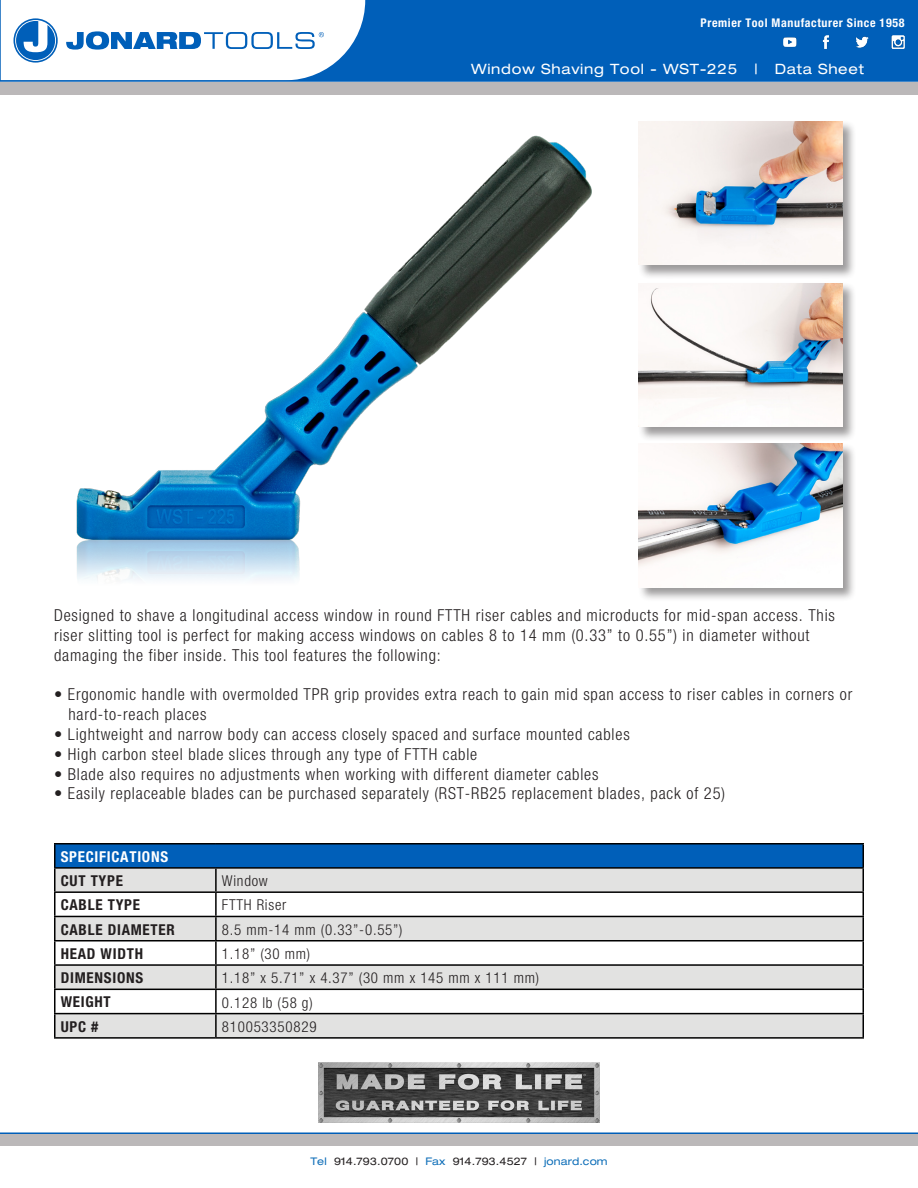
<style>
.page{position:relative;width:918px;height:1188px;background:#fff}
.page>*{position:absolute;margin:0;border:0;box-sizing:border-box;transform-origin:0 0}
.t1{font:300 condensed 16.5px/19.8px "Helvetica Neue";letter-spacing:.05em;color:#231f20}
.t2{font:300 condensed 15px "Helvetica Neue";letter-spacing:.05em;color:#231f20}
.t3{font:700 condensed 15px "Helvetica Neue";letter-spacing:.05em;color:#231f20}
.t4{font:700 condensed 15px "Helvetica Neue";letter-spacing:.05em;color:#fff}
.t5{font:expanded 14.25px "Helvetica Neue";letter-spacing:.05em;color:#fff}
.t6{font:700 condensed 12px "Helvetica Neue";letter-spacing:.05em;color:#fff}
.t7{font:expanded 10.5px "Helvetica Neue";letter-spacing:.01em;color:#231f20}
.s1{color:#0e6eb8}
</style>
<div class="page">
<div style="left:1px;top:0;width:917px;height:81px;background:#005fb9"></div>
<div style="left:0;top:82px;width:918px;height:12px;background:#bbb8b9"></div>
<div style="left:0;top:1134px;width:918px;height:12px;background:#bbb8b9"></div>
<img style="left:319px;top:1062px;width:280px;height:60px">
<hr style="left:0;top:1132px;width:918px;height:2px;background:#005fb9">
<svg style="left:1px;top:0;width:364px;height:80px;background:#d9e7f4"></svg>
<hr style="left:0;top:80px;width:918px;height:2px;background:#005fb9">
<img style="left:783px;top:35px;width:122px;height:14px">
<div style="left:55px;top:844px;width:808px;height:24px;background:#005fb9"></div>
<svg style="left:56px;top:869px;width:806px;height:168px;fill:#e2e2e1"></svg>
<hr style="left:54px;top:869px;width:2px;height:22px;background:#000">
<hr style="left:54px;top:891px;width:162px;height:2px;background:#000">
<hr style="left:54px;top:893px;width:2px;height:23px;background:#000">
<hr style="left:54px;top:916px;width:162px;height:1px;background:#000">
<hr style="left:54px;top:917px;width:2px;height:23px;background:#000">
<hr style="left:54px;top:940px;width:162px;height:2px;background:#000">
<hr style="left:54px;top:942px;width:2px;height:22px;background:#000">
<hr style="left:54px;top:964px;width:162px;height:2px;background:#000">
<hr style="left:54px;top:966px;width:2px;height:23px;background:#000">
<hr style="left:54px;top:989px;width:162px;height:1px;background:#000">
<hr style="left:54px;top:990px;width:2px;height:23px;background:#000">
<hr style="left:54px;top:1013px;width:162px;height:1px;background:#000">
<hr style="left:54px;top:1014px;width:2px;height:23px;background:#000">
<hr style="left:54px;top:1037px;width:162px;height:2px;background:#000">
<hr style="left:215px;top:869px;width:2px;height:22px;background:#000">
<hr style="left:862px;top:869px;width:2px;height:22px;background:#000">
<hr style="left:216px;top:891px;width:648px;height:2px;background:#000">
<hr style="left:215px;top:893px;width:2px;height:23px;background:#000">
<hr style="left:862px;top:893px;width:2px;height:23px;background:#000">
<hr style="left:216px;top:916px;width:648px;height:1px;background:#000">
<hr style="left:215px;top:917px;width:2px;height:23px;background:#000">
<hr style="left:862px;top:917px;width:2px;height:23px;background:#000">
<hr style="left:216px;top:940px;width:648px;height:2px;background:#000">
<hr style="left:215px;top:942px;width:2px;height:22px;background:#000">
<hr style="left:862px;top:942px;width:2px;height:22px;background:#000">
<hr style="left:216px;top:964px;width:648px;height:2px;background:#000">
<hr style="left:215px;top:966px;width:2px;height:23px;background:#000">
<hr style="left:862px;top:966px;width:2px;height:23px;background:#000">
<hr style="left:216px;top:989px;width:648px;height:1px;background:#000">
<hr style="left:215px;top:990px;width:2px;height:23px;background:#000">
<hr style="left:862px;top:990px;width:2px;height:23px;background:#000">
<hr style="left:216px;top:1013px;width:648px;height:1px;background:#000">
<hr style="left:215px;top:1014px;width:2px;height:23px;background:#000">
<hr style="left:862px;top:1014px;width:2px;height:23px;background:#000">
<hr style="left:216px;top:1037px;width:648px;height:2px;background:#000">
<hr style="left:54px;top:843px;width:162px;height:1px;background:#000">
<hr style="left:54px;top:845px;width:2px;height:22px;background:#000">
<hr style="left:216px;top:843px;width:648px;height:1px;background:#000">
<hr style="left:862px;top:845px;width:2px;height:22px;background:#000">
<hr style="left:54px;top:867px;width:162px;height:2px;background:#000">
<hr style="left:216px;top:867px;width:648px;height:2px;background:#000">
<img style="left:76px;top:135px;width:516px;height:445px">
<div style="left:638px;top:443px;width:219px;height:159px;background:#231f20;opacity:.45"></div>
<img style="left:639px;top:444px;width:204px;height:143px">
<div style="left:638px;top:283px;width:219px;height:158px;background:#231f20;opacity:.45"></div>
<img style="left:639px;top:283px;width:204px;height:144px">
<div style="left:638px;top:121px;width:219px;height:158px;background:#231f20;opacity:.45"></div>
<img style="left:639px;top:121px;width:204px;height:144px">
<p class="t6" style="left:701px;top:15px;width:205px">Premier Tool Manufacturer Since 1958</p>
<p class="t5" style="left:471px;top:60px;width:394px">Window Shaving Tool - WST-225 | Data Sheet</p>
<p class="t1" style="left:54px;top:605px;width:783px">Designed to shave a longitudinal access window in round FTTH riser cables and microducts for mid-span access. This riser slitting tool is perfect for making access windows on cables 8 to 14 mm (0.33” to 0.55”) in diameter without damaging the fiber inside. This tool features the following:</p>
<p class="t1" style="left:54px;top:684px;width:800px">• Ergonomic handle with overmolded TPR grip provides extra reach to gain mid span access to riser cables in corners or</p>
<p class="t1" style="left:68px;top:704px;width:140px">hard-to-reach places</p>
<p class="t1" style="left:54px;top:724px;width:577px">• Lightweight and narrow body can access closely spaced and surface mounted cables</p>
<p class="t1" style="left:54px;top:744px;width:425px">• High carbon steel blade slices through any type of FTTH cable</p>
<p class="t1" style="left:54px;top:764px;width:546px">• Blade also requires no adjustments when working with different diameter cables</p>
<p class="t1" style="left:54px;top:783px;width:673px">• Easily replaceable blades can be purchased separately (RST-RB25 replacement blades, pack of 25)</p>
<p class="t4" style="left:61px;top:847px;width:109px">SPECIFICATIONS</p>
<p class="t3" style="left:61px;top:872px;width:64px">CUT TYPE</p>
<p class="t2" style="left:222px;top:872px;width:47px">Window</p>
<p class="t3" style="left:61px;top:896px;width:81px">CABLE TYPE</p>
<p class="t2" style="left:222px;top:897px;width:66px">FTTH Riser</p>
<p class="t3" style="left:61px;top:920px;width:116px">CABLE DIAMETER</p>
<p class="t2" style="left:222px;top:921px;width:182px">8.5 mm-14 mm (0.33”-0.55”)</p>
<p class="t3" style="left:61px;top:944px;width:84px">HEAD WIDTH</p>
<p class="t2" style="left:222px;top:945px;width:90px">1.18” (30 mm)</p>
<p class="t3" style="left:61px;top:969px;width:84px">DIMENSIONS</p>
<p class="t2" style="left:222px;top:969px;width:319px">1.18” x 5.71” x 4.37” (30 mm x 145 mm x 111 mm)</p>
<p class="t3" style="left:61px;top:993px;width:52px">WEIGHT</p>
<p class="t2" style="left:222px;top:994px;width:92px">0.128 lb (58 g)</p>
<p class="t3" style="left:61px;top:1017px;width:39px">UPC #</p>
<p class="t2" style="left:222px;top:1018px;width:96px">810053350829</p>
<p class="t7" style="left:310px;top:1155px;width:299px"><span class="s1">Tel</span> 914.793.0700 | <span class="s1">Fax</span> 914.793.4527 | <span class="s1">jonard.com</span></p>
</div>
